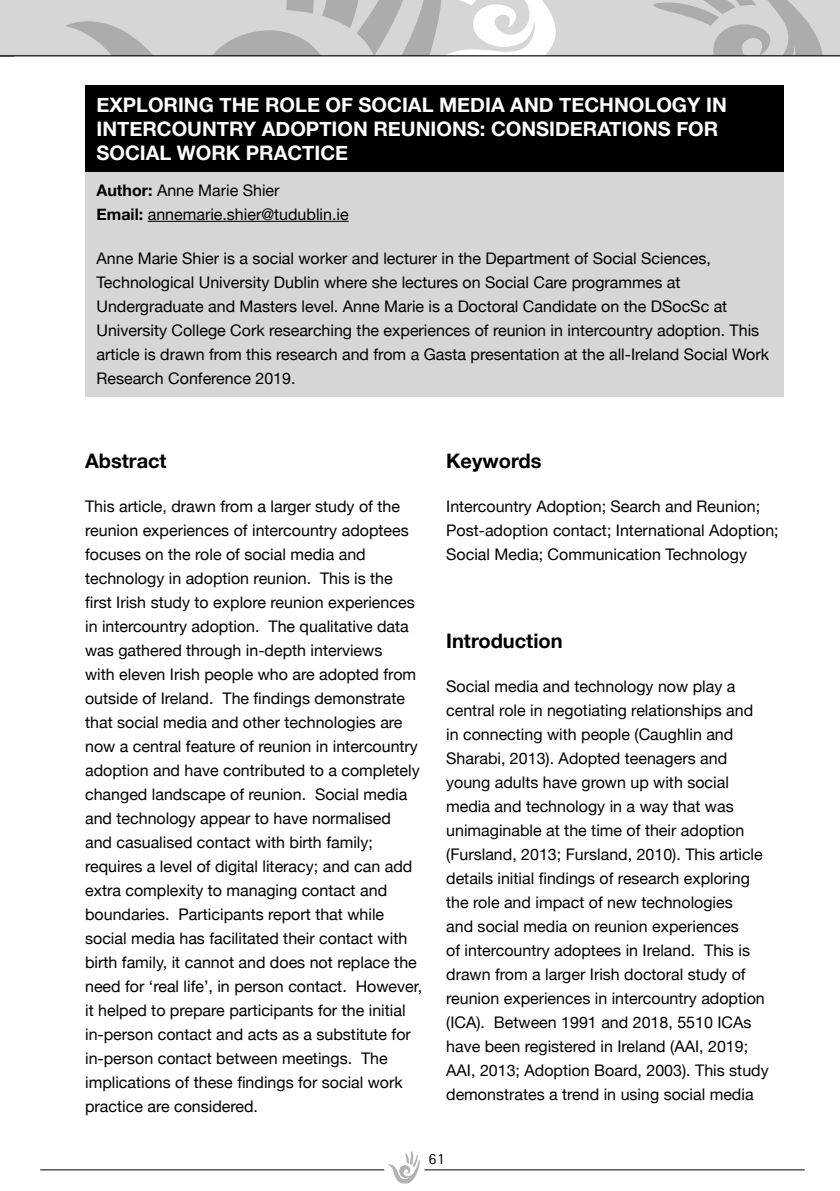
<style>
.page{position:relative;width:840px;height:1191px;background:#fff}
.page>*{position:absolute;margin:0;border:0;box-sizing:border-box;transform-origin:0 0}
.t1{font:700 20px/24px "Helvetica Neue";color:#fff}
.t2{font:700 20px "Helvetica Neue";color:#000}
.t3{font:16px/24px "Helvetica Neue";color:#000}
.t4{font:15.6px "Rotis Sans Serif Std";color:#000}
.s1{font-weight:700}
</style>
<div class="page">
<hr style="left:40px;top:1169px;width:344px;height:1px;background:#000">
<svg style="left:388px;top:1151px;width:31px;height:32px"></svg>
<hr style="left:424px;top:1169px;width:380px;height:1px;background:#000">
<div style="left:0;top:0;width:839px;height:56px;background:#d6d6d6"></div>
<svg style="left:653px;top:0;width:170px;height:55px"></svg>
<svg style="left:65px;top:0;width:491px;height:55px"></svg>
<hr style="left:0;top:55px;width:839px;height:1px;background:#000">
<div style="left:85px;top:148px;width:697px;height:249px;background:#d6d6d6"></div>
<div style="left:85px;top:85px;width:697px;height:87px;background:#000"></div>
<hr style="left:148px;top:221px;width:200px;height:1px;background:#000">
<p class="t1" style="left:96px;top:94px;width:631px">EXPLORING THE ROLE OF SOCIAL MEDIA AND TECHNOLOGY IN<br>INTERCOUNTRY ADOPTION REUNIONS: CONSIDERATIONS FOR<br>SOCIAL WORK PRACTICE</p>
<p class="t3" style="left:96px;top:179px;width:253px"><span class="s1">Author:</span> Anne Marie Shier<br><span class="s1">Email:</span> annemarie.shier@tudublin.ie</p>
<p class="t3" style="left:96px;top:247px;width:673px">Anne Marie Shier is a social worker and lecturer in the Department of Social Sciences, Technological University Dublin where she lectures on Social Care programmes at Undergraduate and Masters level. Anne Marie is a Doctoral Candidate on the DSocSc at University College Cork researching the experiences of reunion in intercountry adoption. This article is drawn from this research and from a Gasta presentation at the all-Ireland Social Work Research Conference 2019.</p>
<p class="t2" style="left:85px;top:445px;width:83px">Abstract</p>
<p class="t3" style="left:85px;top:495px;width:338px">This article, drawn from a larger study of the reunion experiences of intercountry adoptees focuses on the role of social media and technology in adoption reunion. This is the first Irish study to explore reunion experiences in intercountry adoption. The qualitative data was gathered through in-depth interviews<br>with eleven Irish people who are adopted from outside of Ireland. The findings demonstrate that social media and other technologies are now a central feature of reunion in intercountry adoption and have contributed to a completely changed landscape of reunion. Social media and technology appear to have normalised<br>and casualised contact with birth family; requires a level of digital literacy; and can add extra complexity to managing contact and boundaries. Participants report that while social media has facilitated their contact with birth family, it cannot and does not replace the need for ‘real life’, in person contact. However, it helped to prepare participants for the initial in-person contact and acts as a substitute for in-person contact between meetings. The implications of these findings for social work practice are considered.</p>
<p class="t2" style="left:446px;top:445px;width:97px">Keywords</p>
<p class="t3" style="left:446px;top:495px;width:334px">Intercountry Adoption; Search and Reunion;<br>Post-adoption contact; International Adoption;<br>Social Media; Communication Technology</p>
<p class="t2" style="left:446px;top:625px;width:118px">Introduction</p>
<p class="t3" style="left:446px;top:675px;width:324px">Social media and technology now play a central role in negotiating relationships and in connecting with people (Caughlin and Sharabi, 2013). Adopted teenagers and young adults have grown up with social media and technology in a way that was unimaginable at the time of their adoption (Fursland, 2013; Fursland, 2010). This article details initial findings of research exploring the role and impact of new technologies<br>and social media on reunion experiences<br>of intercountry adoptees in Ireland. This is drawn from a larger Irish doctoral study of reunion experiences in intercountry adoption (ICA). Between 1991 and 2018, 5510 ICAs have been registered in Ireland (AAI, 2019; AAI, 2013; Adoption Board, 2003). This study demonstrates a trend in using social media</p>
<p class="t4" style="left:428px;top:1149px;width:18px">61</p>
</div>
